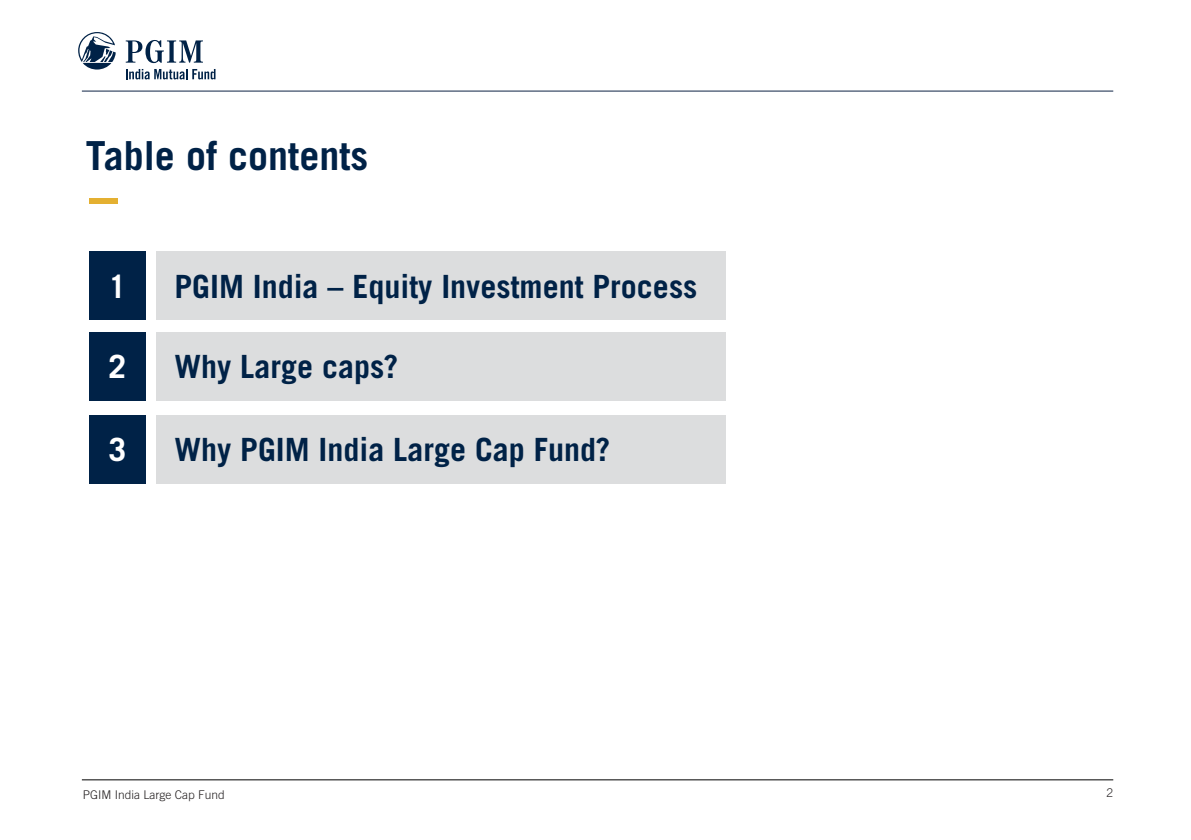
<style>
.page{position:relative;width:1191px;height:840px;background:#fff}
.page>*{position:absolute;margin:0;border:0;box-sizing:border-box;transform-origin:0 0}
.t1{font:700 40px "Trade Gothic LT";color:#002247}
.t2{font:700 32px "Trade Gothic LT";color:#002247}
.t3{font:700 32px "Trade Gothic LT";color:#fff}
.t4{font:300 12px "Trade Gothic LT";color:#231f20}
</style>
<div class="page">
<hr style="left:82px;top:90px;width:1031px;height:1px;background:#0e2345">
<hr style="left:82px;top:778px;width:1031px;height:1px;background:#000">
<div style="left:89px;top:198px;width:28px;height:6px;background:#e4b031"></div>
<div style="left:89px;top:251px;width:56px;height:68px;background:#002247"></div>
<div style="left:156px;top:251px;width:570px;height:68px;background:#dcddde"></div>
<div style="left:89px;top:332px;width:56px;height:68px;background:#002247"></div>
<div style="left:156px;top:332px;width:570px;height:68px;background:#dcddde"></div>
<div style="left:89px;top:415px;width:56px;height:68px;background:#002247"></div>
<div style="left:156px;top:415px;width:570px;height:68px;background:#dcddde"></div>
<svg style="left:78px;top:32px;width:38px;height:37px"></svg>
<svg style="left:126px;top:40px;width:77px;height:23px"></svg>
<svg style="left:126px;top:69px;width:89px;height:10px"></svg>
<p class="t1" style="left:86px;top:131px;width:284px">Table of contents</p>
<p class="t3" style="left:108px;top:267px;width:19px">1</p>
<p class="t2" style="left:174px;top:267px;width:524px">PGIM India – Equity Investment Process</p>
<p class="t3" style="left:108px;top:347px;width:19px">2</p>
<p class="t2" style="left:174px;top:347px;width:225px">Why Large caps?</p>
<p class="t3" style="left:108px;top:429px;width:19px">3</p>
<p class="t2" style="left:174px;top:429px;width:437px">Why PGIM India Large Cap Fund?</p>
<p class="t4" style="left:83px;top:787px;width:144px">PGIM India Large Cap Fund</p>
<p class="t4" style="left:1106px;top:785px;width:8px">2</p>
</div>
